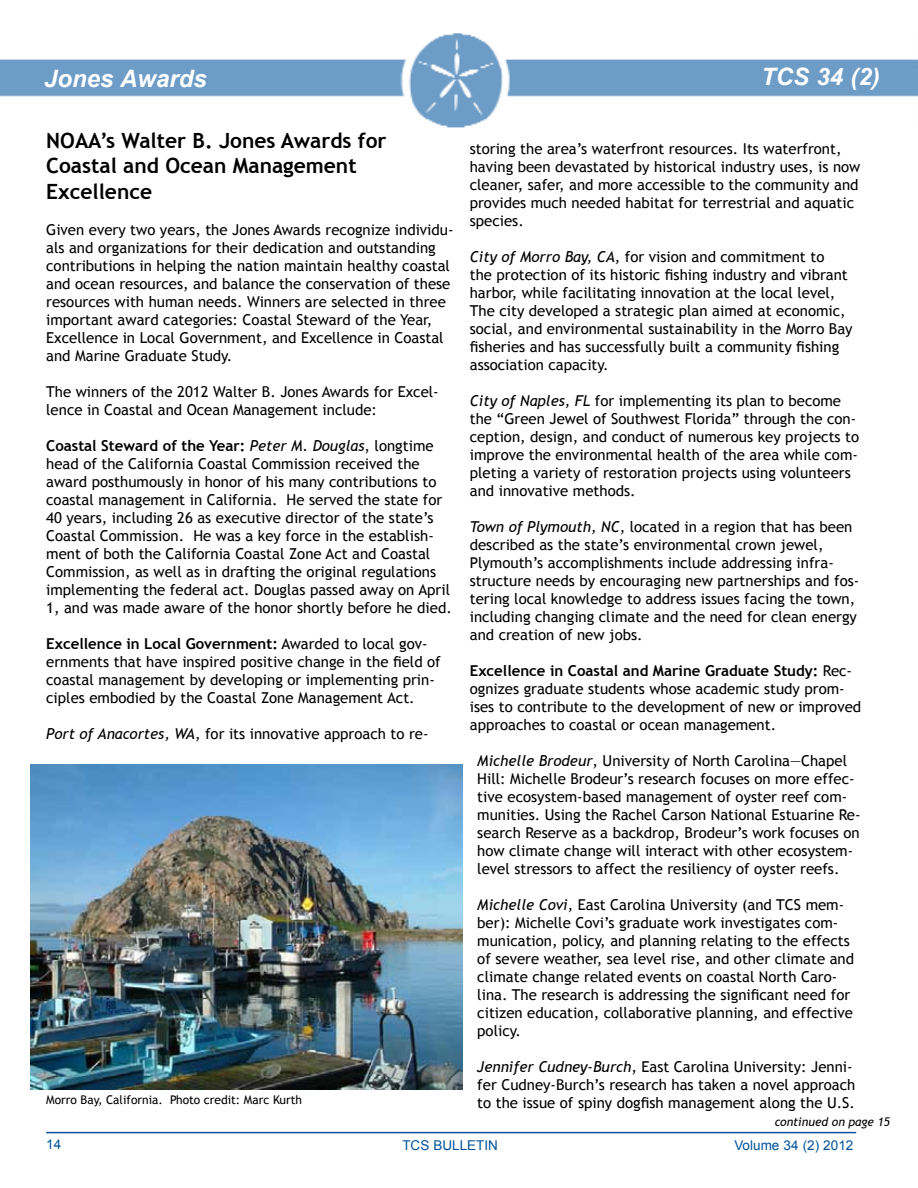
<style>
.page{position:relative;width:918px;height:1188px;background:#fff}
.page>*{position:absolute;margin:0;border:0;box-sizing:border-box;transform-origin:0 0}
.t1{font:italic 700 24px "Arial";color:#fff}
.t2{font:700 21px/25.2px "Trebuchet MS";color:#000}
.t3{font:15px/18px "Trebuchet MS";color:#000}
.t4{font:13.5px "Arial";color:#00539b}
.t5{font:12px "Trebuchet MS";color:#000}
.t6{font:italic 12px "Trebuchet MS";color:#000}
.s1{font-weight:700}
.s2{font-style:italic}
</style>
<div class="page">
<img style="left:0;top:33px;width:914px;height:95px">
<hr style="left:46px;top:1132px;width:810px;height:1px;background:#00539b">
<img style="left:31px;top:764px;width:432px;height:325px">
<h1 class="t1" style="left:44px;top:63px;width:164px">Jones Awards</h1>
<h1 class="t1" style="left:761px;top:61px;width:120px">TCS 34 (2)</h1>
<h2 class="t2" style="left:46px;top:128px;width:342px">NOAA’s Walter B. Jones Awards for<br>Coastal and Ocean Management<br>Excellence</h2>
<p class="t3" style="left:46px;top:221px;width:409px">Given every two years, the Jones Awards recognize individu&shy;als and organizations for their dedication and outstanding contributions in helping the nation maintain healthy coastal and ocean resources, and balance the conservation of these resources with human needs. Winners are selected in three important award categories: Coastal Steward of the Year, Excellence in Local Government, and Excellence in Coastal and Marine Graduate Study.</p>
<p class="t3" style="left:46px;top:383px;width:394px">The winners of the 2012 Walter B. Jones Awards for Excel&shy;lence in Coastal and Ocean Management include:</p>
<p class="t3" style="left:46px;top:437px;width:407px"><span class="s1">Coastal Steward of the Year:</span> <span class="s2">Peter M. Douglas</span>, longtime head of the California Coastal Commission received the award posthumously in honor of his many contributions to coastal management in California. He served the state for 40 years, including 26 as executive director of the state’s Coastal Commission. He was a key force in the establish&shy;ment of both the California Coastal Zone Act and Coastal Commission, as well as in drafting the original regulations implementing the federal act. Douglas passed away on April 1, and was made aware of the honor shortly before he died.</p>
<p class="t3" style="left:46px;top:635px;width:396px"><span class="s1">Excellence in Local Government:</span> Awarded to local gov&shy;ernments that have inspired positive change in the field of coastal management by developing or implementing prin&shy;ciples embodied by the Coastal Zone Management Act.</p>
<p class="t3" style="left:46px;top:725px;width:384px"><span class="s2">Port of Anacortes, WA</span>, for its innovative approach to re-</p>
<p class="t3" style="left:470px;top:140px;width:392px">storing the area’s waterfront resources. Its waterfront, having been devastated by historical industry uses, is now cleaner, safer, and more accessible to the community and provides much needed habitat for terrestrial and aquatic species.</p>
<p class="t3" style="left:470px;top:248px;width:384px"><span class="s2">City of Morro Bay, CA,</span> for vision and commitment to<br>the protection of its historic fishing industry and vibrant harbor, while facilitating innovation at the local level, The city developed a strategic plan aimed at economic, social, and environmental sustainability in the Morro Bay fisheries and has successfully built a community fishing association capacity.</p>
<p class="t3" style="left:470px;top:392px;width:391px"><span class="s2">City of Naples, FL</span> for implementing its plan to become the “Green Jewel of Southwest Florida” through the con&shy;ception, design, and conduct of numerous key projects to improve the environmental health of the area while com&shy;pleting a variety of restoration projects using volunteers and innovative methods.</p>
<p class="t3" style="left:470px;top:518px;width:391px"><span class="s2">Town of Plymouth, NC</span>, located in a region that has been described as the state’s environmental crown jewel, Plymouth’s accomplishments include addressing infra&shy;structure needs by encouraging new partnerships and fos&shy;tering local knowledge to address issues facing the town, including changing climate and the need for clean energy and creation of new jobs.</p>
<p class="t3" style="left:470px;top:662px;width:393px"><span class="s1">Excellence in Coastal and Marine Graduate Study:</span> Rec&shy;ognizes graduate students whose academic study prom&shy;ises to contribute to the development of new or improved approaches to coastal or ocean management.</p>
<p class="t3" style="left:477px;top:752px;width:385px"><span class="s2">Michelle Brodeur</span>, University of North Carolina—Chapel Hill: Michelle Brodeur’s research focuses on more effec&shy;tive ecosystem-based management of oyster reef com&shy;munities. Using the Rachel Carson National Estuarine Re&shy;search Reserve as a backdrop, Brodeur’s work focuses on how climate change will interact with other ecosystem&shy;level stressors to affect the resiliency of oyster reefs.</p>
<p class="t3" style="left:477px;top:896px;width:378px"><span class="s2">Michelle Covi,</span> East Carolina University (and TCS mem&shy;ber): Michelle Covi’s graduate work investigates com&shy;munication, policy, and planning relating to the effects of severe weather, sea level rise, and other climate and climate change related events on coastal North Caro&shy;lina. The research is addressing the significant need for citizen education, collaborative planning, and effective policy.</p>
<p class="t3" style="left:477px;top:1058px;width:380px"><span class="s2">Jennifer Cudney-Burch</span>, East Carolina University: Jenni&shy;fer Cudney-Burch’s research has taken a novel approach to the issue of spiny dogfish management along the U.S.</p>
<p class="t4" style="left:402px;top:1137px;width:97px">TCS BULLETIN</p>
<p class="t4" style="left:734px;top:1137px;width:120px">Volume 34 (2) 2012</p>
<p class="t5" style="left:46px;top:1092px;width:257px">Morro Bay, California. Photo credit: Marc Kurth</p>
<p class="t6" style="left:775px;top:1115px;width:117px">continued on page 15</p>
<p class="t4" style="left:46px;top:1135px;width:17px">14</p>
</div>
